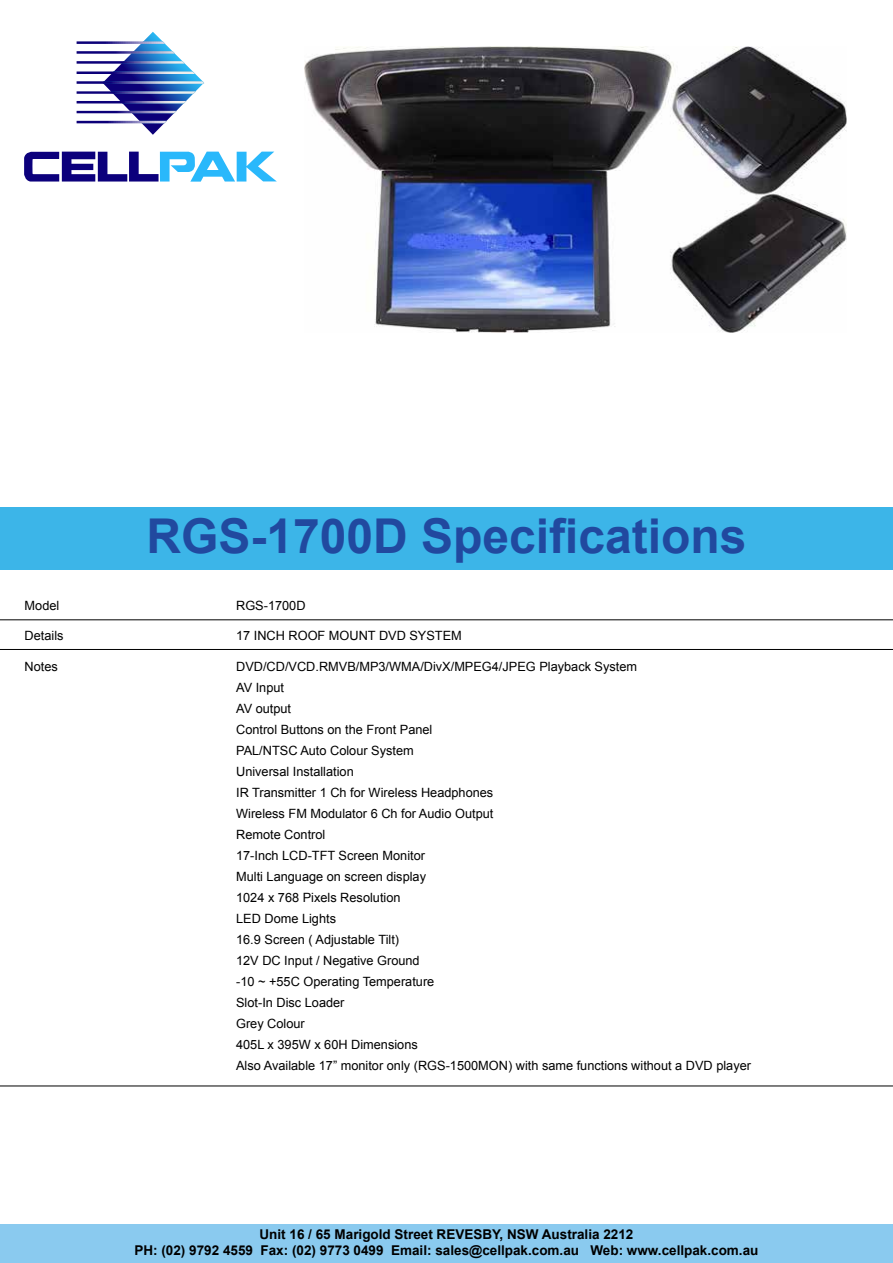
<style>
.page{position:relative;width:893px;height:1263px;background:#fff}
.page>*{position:absolute;margin:0;border:0;box-sizing:border-box;transform-origin:0 0}
.t1{font:700 48px "Arial";color:#21499f}
.t2{font:700 13.5px/16.2px "Arial";color:#000;text-align:center}
.t3{font:12.75px/21px "Arial";color:#000}
</style>
<div class="page">
<div style="left:0;top:507px;width:893px;height:62px;background:#3cb5e8"></div>
<div style="left:0;top:1224px;width:893px;height:39px;background:#8acaef"></div>
<svg style="left:76px;top:32px;width:128px;height:103px"></svg>
<svg style="left:24px;top:151px;width:253px;height:31px"></svg>
<hr style="left:0;top:619px;width:893px;height:1px;background:#000">
<hr style="left:0;top:649px;width:893px;height:1px;background:#000">
<hr style="left:0;top:1086px;width:893px;height:1px;background:#000">
<img style="left:304px;top:47px;width:542px;height:285px">
<h1 class="t1" style="left:146px;top:504px;width:602px">RGS-1700D Specifications</h1>
<p class="t3" style="left:25px;top:595px;width:36px">Model</p>
<p class="t3" style="left:236px;top:595px;width:71px">RGS-1700D</p>
<p class="t3" style="left:25px;top:626px;width:40px">Details</p>
<p class="t3" style="left:236px;top:626px;width:227px">17 INCH ROOF MOUNT DVD SYSTEM</p>
<p class="t3" style="left:25px;top:656px;width:35px">Notes</p>
<p class="t3" style="left:236px;top:656px;width:516px">DVD/CD/VCD.RMVB/MP3/WMA/DivX/MPEG4/JPEG Playback System<br>AV Input<br>AV output<br>Control Buttons on the Front Panel<br>PAL/NTSC Auto Colour System<br>Universal Installation<br>IR Transmitter 1 Ch for Wireless Headphones<br>Wireless FM Modulator 6 Ch for Audio Output<br>Remote Control<br>17-Inch LCD-TFT Screen Monitor<br>Multi Language on screen display<br>1024 x 768 Pixels Resolution<br>LED Dome Lights<br>16.9 Screen ( Adjustable Tilt)<br>12V DC Input / Negative Ground<br>-10 ~ +55C Operating Temperature<br>Slot-In Disc Loader<br>Grey Colour<br>405L x 395W x 60H Dimensions<br>Also Available 17” monitor only (RGS-1500MON) with same functions without a DVD player</p>
<p class="t2" style="left:134px;top:1226px;width:625px">Unit 16 / 65 Marigold Street REVESBY, NSW Australia 2212<br>PH: (02) 9792 4559 Fax: (02) 9773 0499 Email: sales@cellpak.com.au Web: www.cellpak.com.au</p>
</div>
